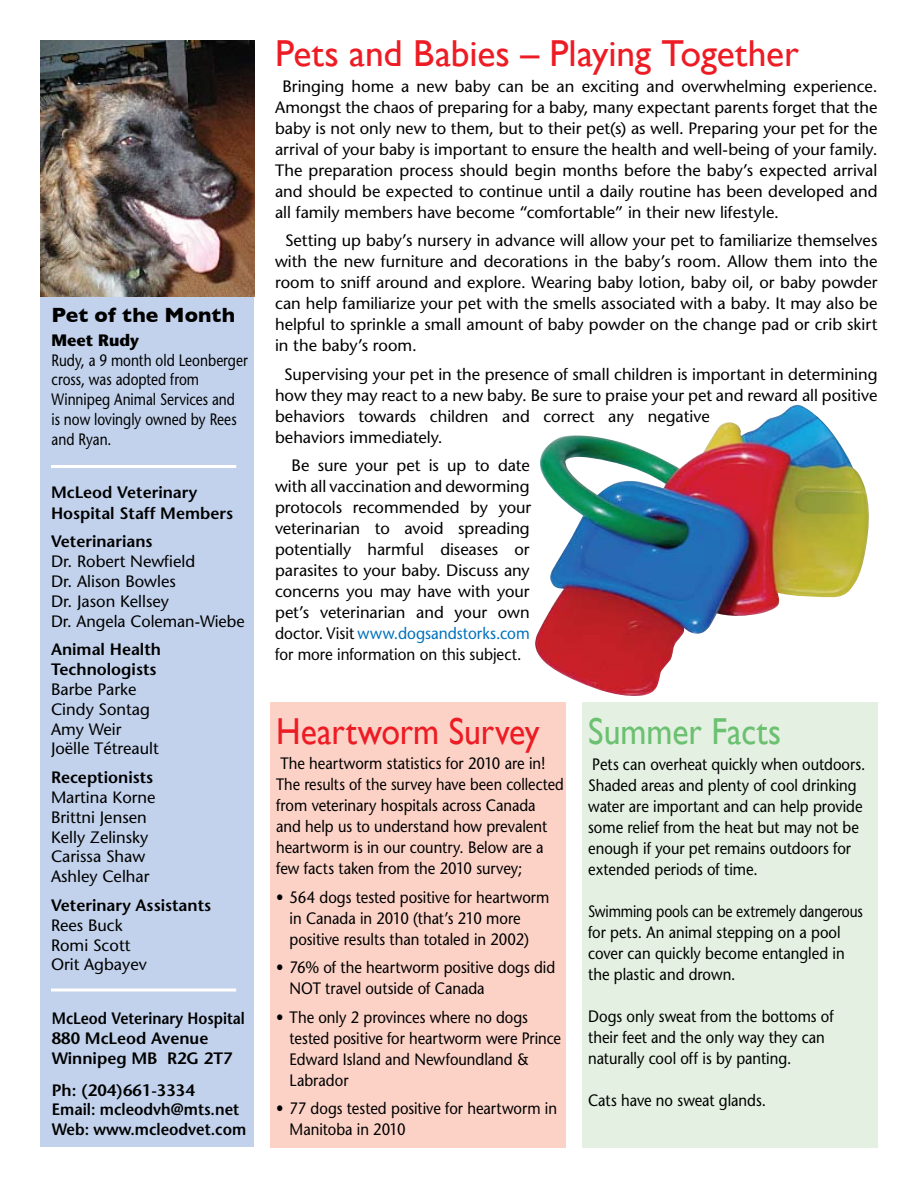
<style>
.page{position:relative;width:918px;height:1188px;background:#fff}
.page>*{position:absolute;margin:0;border:0;box-sizing:border-box;transform-origin:0 0}
.t1{font:37.5px "Gill Sans";color:#ed1c24}
.t2{font:37.5px "Gill Sans";color:#ed1c24;scale:.9 1}
.t3{font:37.5px "Gill Sans";color:#6cc071;scale:.9 1}
.t4{font:700 21px "Gill Sans";letter-spacing:.005em;color:#000}
.t5{font:16.5px/21px "Stone Sans";color:#000}
.t6{font:16.5px/21px "Stone Sans";color:#000;scale:.9 1}
.t7{font:600 16.5px/19.8px "Stone Sans";color:#000}
.t8{font:16.5px/21px "Stone Sans";color:#000;scale:.84 1}
.t9{font:16.5px/19.8px "Stone Sans";color:#000;scale:.83 1}
.t10{font:600 16.5px/19.8px "Stone Sans";color:#000;scale:.9 1}
.t11{font:700 16.5px "Stone Sans";color:#000}
.s1{color:#0071bc}
</style>
<div class="page">
<div style="left:270px;top:702px;width:296px;height:446px;background:#fcd2c7"></div>
<div style="left:582px;top:702px;width:296px;height:446px;background:#e4f1e2"></div>
<div style="left:40px;top:40px;width:214px;height:1108px;background:#c2d2ec"></div>
<svg style="left:51px;top:988px;width:185px;height:4px"></svg>
<img style="left:40px;top:40px;width:214px;height:257px">
<hr style="left:51px;top:465px;width:185px;height:3px;background:#fff">
<img style="left:535px;top:405px;width:334px;height:291px">
<p class="t4" style="left:52px;top:302px;width:185px">Pet of the Month</p>
<p class="t11" style="left:52px;top:330px;width:89px">Meet Rudy</p>
<p class="t9" style="left:52px;top:350px;width:238px">Rudy, a 9 month old Leonberger cross, was adopted from<br>Winnipeg Animal Services and<br>is now lovingly owned by Rees and Ryan.</p>
<p class="t7" style="left:51px;top:481px;width:184px;line-height:21px">McLeod Veterinary<br>Hospital Staff Members</p>
<p class="t7" style="left:51px;top:532px;width:103px">Veterinarians</p>
<p class="t5" style="left:51px;top:551px;width:195px;line-height:19.8px">Dr. Robert Newfield<br>Dr. Alison Bowles<br>Dr. Jason Kellsey<br>Dr. Angela Coleman-Wiebe</p>
<p class="t7" style="left:51px;top:640px;width:111px">Animal Health<br>Technologists</p>
<p class="t5" style="left:51px;top:679px;width:109px;line-height:19.8px">Barbe Parke<br>Cindy Sontag<br>Amy Weir<br>Joëlle Tétreault</p>
<p class="t7" style="left:51px;top:767px;width:104px">Receptionists</p>
<p class="t5" style="left:51px;top:787px;width:106px;line-height:19.8px">Martina Korne<br>Brittni Jensen<br>Kelly Zelinsky<br>Carissa Shaw<br>Ashley Celhar</p>
<p class="t7" style="left:51px;top:895px;width:162px">Veterinary Assistants</p>
<p class="t5" style="left:51px;top:915px;width:97px;line-height:19.8px">Rees Buck<br>Romi Scott<br>Orit Agbayev</p>
<p class="t10" style="left:52px;top:1008px;width:216px">McLeod Veterinary Hospital<br>880 McLeod Avenue<br>Winnipeg MB R2G 2T7</p>
<p class="t7" style="left:52px;top:1080px;width:196px">Ph: (204)661-3334<br>Email: mcleodvh@mts.net<br>Web: www.mcleodvet.com</p>
<h1 class="t1" style="left:275px;top:32px;width:525px">Pets and Babies – Playing Together</h1>
<p class="t5" style="left:275px;top:76px;width:604px;text-align:justify;text-indent:7px">Bringing home a new baby can be an exciting and overwhelming experience.<br>Amongst the chaos of preparing for a baby, many expectant parents forget that the baby is not only new to them, but to their pet(s) as well. Preparing your pet for the arrival of your baby is important to ensure the health and well-being of your family.<br>The preparation process should begin months before the baby’s expected arrival and should be expected to continue until a daily routine has been developed and all family members have become “comfortable” in their new lifestyle.</p>
<p class="t5" style="left:275px;top:230px;width:604px;text-align:justify;text-indent:10px">Setting up baby’s nursery in advance will allow your pet to familiarize themselves with the new furniture and decorations in the baby’s room. Allow them into the room to sniff around and explore. Wearing baby lotion, baby oil, or baby powder can help familiarize your pet with the smells associated with a baby. It may also be helpful to sprinkle a small amount of baby powder on the change pad or crib skirt in the baby’s room.</p>
<p class="t5" style="left:275px;top:364px;width:604px;text-indent:9px">Supervising your pet in the presence of small children is important in determining how they may react to a new baby. Be sure to praise your pet and reward all positive behaviors towards children and correct any negative<br>behaviors immediately.</p>
<p class="t5" style="left:275px;top:455px;width:258px;text-align:justify;text-indent:17px">Be sure your pet is up to date with all vaccination and deworming protocols recommended by your veterinarian to avoid spreading potentially harmful diseases or parasites to your baby. Discuss any concerns you may have with your pet’s veterinarian and your own doctor. Visit <span class="s1">www.dogsandstorks.com </span>for more information on this subject.</p>
<h1 class="t2" style="left:276px;top:709px;width:294px">Heartworm Survey</h1>
<p class="t6" style="left:276px;top:753px;width:321px">The heartworm statistics for 2010 are in!<br>The results of the survey have been collected from veterinary hospitals across Canada and help us to understand how prevalent heartworm is in our country. Below are a few facts taken from the 2010 survey;</p>
<p class="t6" style="left:290px;top:886px;width:290px;text-indent:-13px">• 564 dogs tested positive for heartworm in Canada in 2010 (that’s 210 more positive results than totaled in 2002)</p>
<p class="t6" style="left:290px;top:957px;width:297px;text-indent:-13px">• 76% of the heartworm positive dogs did<br>NOT travel outside of Canada</p>
<p class="t6" style="left:290px;top:1006px;width:303px;text-indent:-13px">• The only 2 provinces where no dogs tested positive for heartworm were Prince<br>Edward Island and Newfoundland &amp;<br>Labrador</p>
<p class="t6" style="left:290px;top:1098px;width:299px;text-indent:-13px">• 77 dogs tested positive for heartworm in<br>Manitoba in 2010</p>
<h1 class="t3" style="left:588px;top:710px;width:216px">Summer Facts</h1>
<p class="t6" style="left:588px;top:754px;width:310px">Pets can overheat quickly when outdoors.<br>Shaded areas and plenty of cool drinking water are important and can help provide some relief from the heat but may not be enough if your pet remains outdoors for extended periods of time.</p>
<p class="t8" style="left:588px;top:901px;width:329px">Swimming pools can be extremely dangerous for pets. An animal stepping on a pool cover can quickly become entangled in the plastic and drown.</p>
<p class="t6" style="left:588px;top:1006px;width:275px">Dogs only sweat from the bottoms of their feet and the only way they can naturally cool off is by panting.</p>
<p class="t6" style="left:588px;top:1090px;width:199px">Cats have no sweat glands.</p>
</div>
